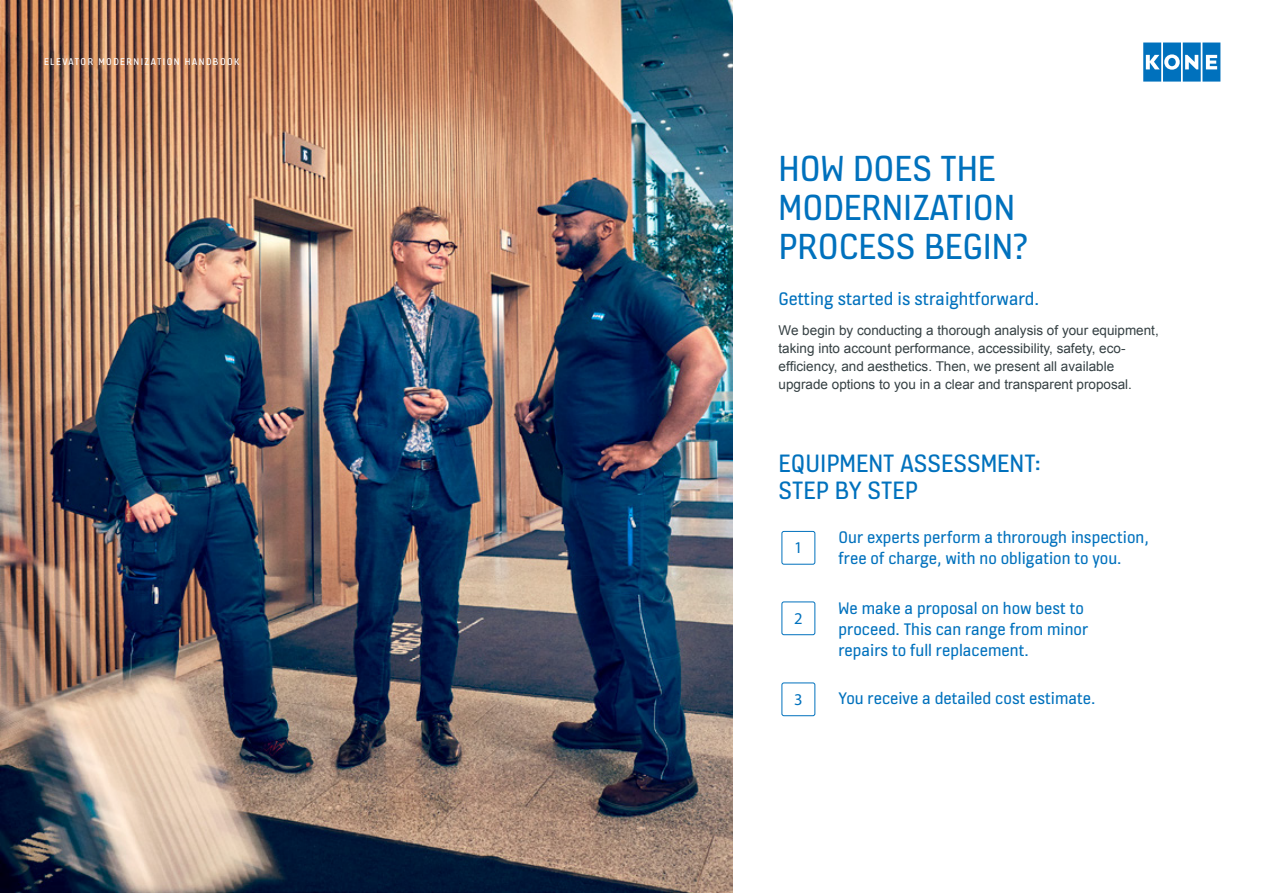
<style>
.page{position:relative;width:1263px;height:893px;background:#fff}
.page>*{position:absolute;margin:0;border:0;box-sizing:border-box;transform-origin:0 0}
.t1{font:39px/39px "KONE Information";color:#0071bd}
.t2{font:27px/27px "KONE Information";color:#0071bd}
.t3{font:19.5px "KONE Information";color:#0071bd}
.t4{font:18px/21px "KONE Information";color:#0071bd}
.t5{font:16.5px "Myriad Pro";color:#0071bd}
.t6{font:13.5px/18px "Arial";color:#354043}
.t7{font:10.5px "KONE Information";letter-spacing:.14em;color:#fff}
</style>
<div class="page">
<img style="left:0;top:0;width:733px;height:892px">
<svg style="left:1143px;top:43px;width:77px;height:39px"></svg>
<div style="left:781px;top:531px;width:34px;height:34px;border:1px solid #0071bd;border-radius:2px"></div>
<div style="left:781px;top:602px;width:34px;height:33px;border:1px solid #0071bd;border-radius:2px"></div>
<div style="left:781px;top:683px;width:34px;height:33px;border:1px solid #0071bd;border-radius:2px"></div>
<p class="t7" style="left:44px;top:54px;width:197px">ELEVATOR MODERNIZATION HANDBOOK</p>
<h1 class="t1" style="left:778px;top:147px;width:250px">HOW DOES THE<br>MODERNIZATION<br>PROCESS BEGIN?</h1>
<h3 class="t3" style="left:778px;top:285px;width:262px">Getting started is straightforward.</h3>
<p class="t6" style="left:778px;top:322px;width:382px">We begin by conducting a thorough analysis of your equipment, taking into account performance, accessibility, safety, eco&shy;efficiency, and aesthetics. Then, we present all available upgrade options to you in a clear and transparent proposal.</p>
<h2 class="t2" style="left:778px;top:449px;width:264px">EQUIPMENT ASSESSMENT:<br>STEP BY STEP</h2>
<h3 class="t4" style="left:838px;top:526px;width:312px">Our experts perform a throrough inspection, free of charge, with no obligation to you.</h3>
<p class="t5" style="left:794px;top:537px;width:10px">1</p>
<p class="t5" style="left:794px;top:608px;width:10px">2</p>
<h3 class="t4" style="left:838px;top:597px;width:251px">We make a proposal on how best to proceed. This can range from minor repairs to full replacement.</h3>
<p class="t5" style="left:794px;top:689px;width:10px">3</p>
<h3 class="t4" style="left:838px;top:687px;width:258px">You receive a detailed cost estimate.</h3>
</div>
